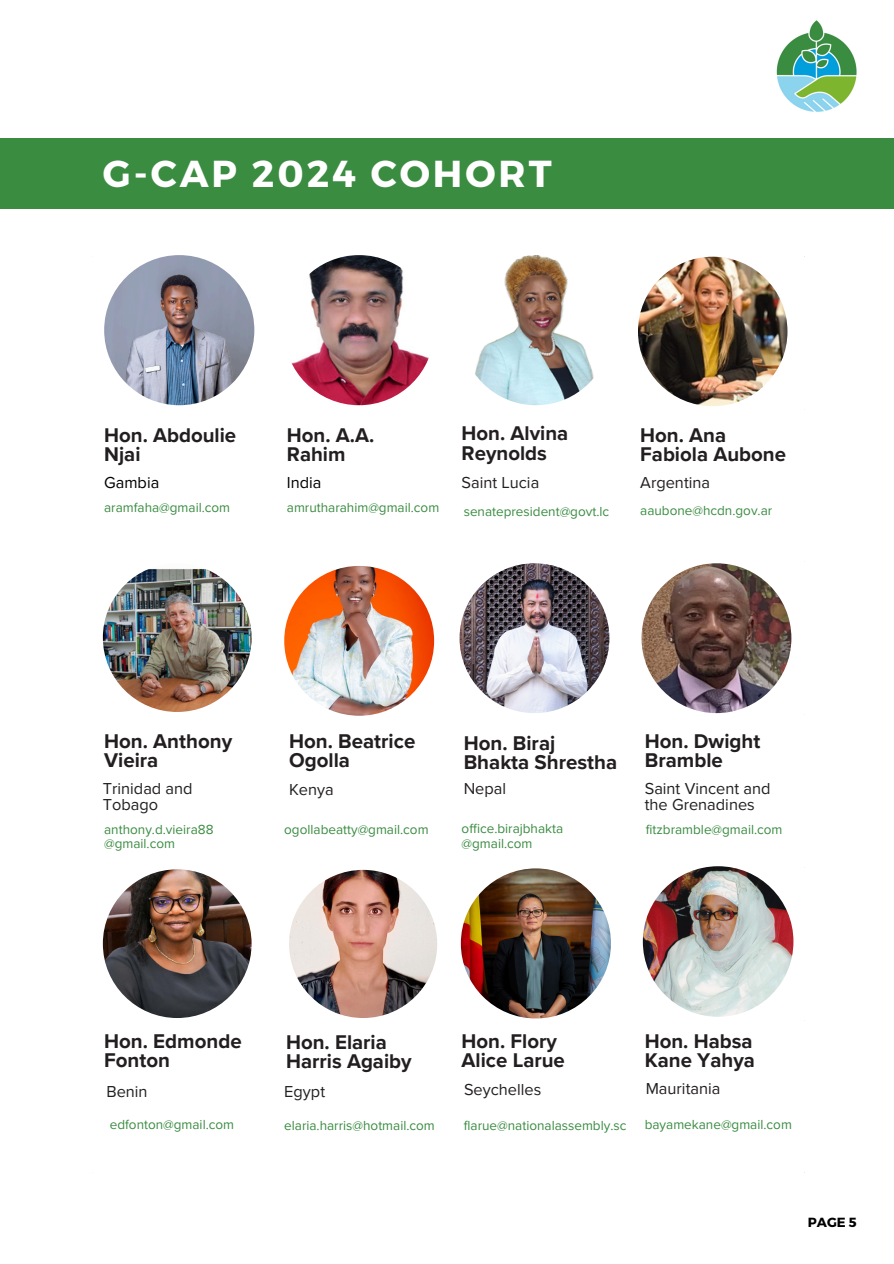
<style>
.page{position:relative;width:894px;height:1264px;background:#fff}
.page>*{position:absolute;margin:0;border:0;box-sizing:border-box;transform-origin:0 0}
.t1{font:700 37.5px "Montserrat";letter-spacing:.08em;color:#fff}
.t2{font:700 20.55px/19.2px "Proxima Nova";color:#231f20}
.t3{font:700 20.4px/19.6px "Proxima Nova";color:#231f20}
.t4{font:16.35px/15.9px "Proxima Nova";color:#231f20}
.t5{font:16.35px "Proxima Nova";color:#000}
.t6{font:13.5px/14.7px "Proxima Nova";color:#3a8c41}
.t7{font:700 13.2px "Montserrat";color:#000}
</style>
<div class="page">
<div style="left:0;top:139px;width:893px;height:70px;background:#3a8c41"></div>
<img style="left:776px;top:20px;width:81px;height:92px">
<img style="left:104px;top:255px;width:150px;height:150px;border-radius:50%">
<img style="left:284px;top:255px;width:150px;height:150px;border-radius:50%">
<img style="left:460px;top:255px;width:150px;height:150px;border-radius:50%">
<img style="left:637px;top:257px;width:150px;height:149px;border-radius:50%">
<img style="left:103px;top:563px;width:148px;height:149px;border-radius:50%">
<img style="left:284px;top:566px;width:150px;height:149px;border-radius:50%">
<img style="left:459px;top:563px;width:150px;height:150px;border-radius:50%">
<img style="left:641px;top:563px;width:150px;height:150px;border-radius:50%">
<img style="left:103px;top:869px;width:148px;height:149px;border-radius:50%">
<img style="left:289px;top:869px;width:148px;height:149px;border-radius:50%">
<img style="left:460px;top:868px;width:150px;height:150px;border-radius:50%">
<img style="left:642px;top:866px;width:151px;height:150px;border-radius:50%">
<h1 class="t1" style="left:103px;top:149px;width:450px">G-CAP 2024 COHORT</h1>
<h2 class="t3" style="left:104px;top:425px;width:133px">Hon. Abdoulie<br>Njai</h2>
<h3 class="t5" style="left:104px;top:473px;width:57px">Gambia</h3>
<p class="t6" style="left:104px;top:500px;width:127px">aramfaha@gmail.com</p>
<p class="t3" style="left:287px;top:425px;width:89px">Hon. A.A.<br>Rahim</p>
<h2 class="t5" style="left:287px;top:473px;width:36px">India</h2>
<h3 class="t6" style="left:287px;top:501px;width:154px">amrutharahim@gmail.com</h3>
<p class="t3" style="left:461px;top:424px;width:108px">Hon. Alvina<br>Reynolds</p>
<p class="t4" style="left:461px;top:474px;width:79px">Saint Lucia</p>
<p class="t3" style="left:640px;top:425px;width:147px">Hon. Ana<br>Fabiola Aubone</p>
<h2 class="t4" style="left:640px;top:475px;width:71px">Argentina</h2>
<p class="t6" style="left:463px;top:504px;width:147px">senatepresident@govt.lc</p>
<p class="t6" style="left:640px;top:503px;width:133px">aaubone@hcdn.gov.ar</p>
<h2 class="t2" style="left:104px;top:731px;width:129px">Hon. Anthony<br>Vieira</h2>
<h3 class="t4" style="left:103px;top:780px;width:91px">Trinidad and<br>Tobago</h3>
<p class="t2" style="left:289px;top:731px;width:128px">Hon. Beatrice<br>Ogolla</p>
<p class="t4" style="left:289px;top:781px;width:46px">Kenya</p>
<p class="t2" style="left:463px;top:733px;width:155px">Hon. Biraj<br>Bhakta Shrestha</p>
<h2 class="t4" style="left:463px;top:780px;width:44px">Nepal</h2>
<h2 class="t2" style="left:644px;top:731px;width:117px">Hon. Dwight<br>Bramble</h2>
<h3 class="t4" style="left:644px;top:780px;width:127px">Saint Vincent and the Grenadines</h3>
<h3 class="t6" style="left:104px;top:822px;width:111px">anthony.d.vieira88 @gmail.com</h3>
<p class="t6" style="left:284px;top:822px;width:146px">ogollabeatty@gmail.com</p>
<p class="t6" style="left:461px;top:821px;width:103px">office.birajbhakta @gmail.com</p>
<p class="t6" style="left:645px;top:822px;width:138px">fitzbramble@gmail.com</p>
<h2 class="t2" style="left:104px;top:1031px;width:139px">Hon. Edmonde<br>Fonton</h2>
<h3 class="t4" style="left:106px;top:1083px;width:43px">Benin</h3>
<p class="t3" style="left:286px;top:1032px;width:127px">Hon. Elaria<br>Harris Agaiby</p>
<p class="t4" style="left:284px;top:1083px;width:42px">Egypt</p>
<h2 class="t6" style="left:110px;top:1117px;width:126px">edfonton@gmail.com</h2>
<h3 class="t6" style="left:284px;top:1118px;width:152px">elaria.harris@hotmail.com</h3>
<h2 class="t3" style="left:461px;top:1031px;width:105px">Hon. Flory<br>Alice Larue</h2>
<p class="t4" style="left:464px;top:1081px;width:79px">Seychelles</p>
<h3 class="t6" style="left:463px;top:1118px;width:164px">flarue@nationalassembly.sc</h3>
<h3 class="t6" style="left:644px;top:1117px;width:149px">bayamekane@gmail.com</h3>
<p class="t3" style="left:644px;top:1031px;width:112px">Hon. Habsa<br>Kane Yahya</p>
<p class="t4" style="left:645px;top:1080px;width:76px">Mauritania</p>
<h4 class="t7" style="left:807px;top:1213px;width:50px">PAGE 5</h4>
</div>
